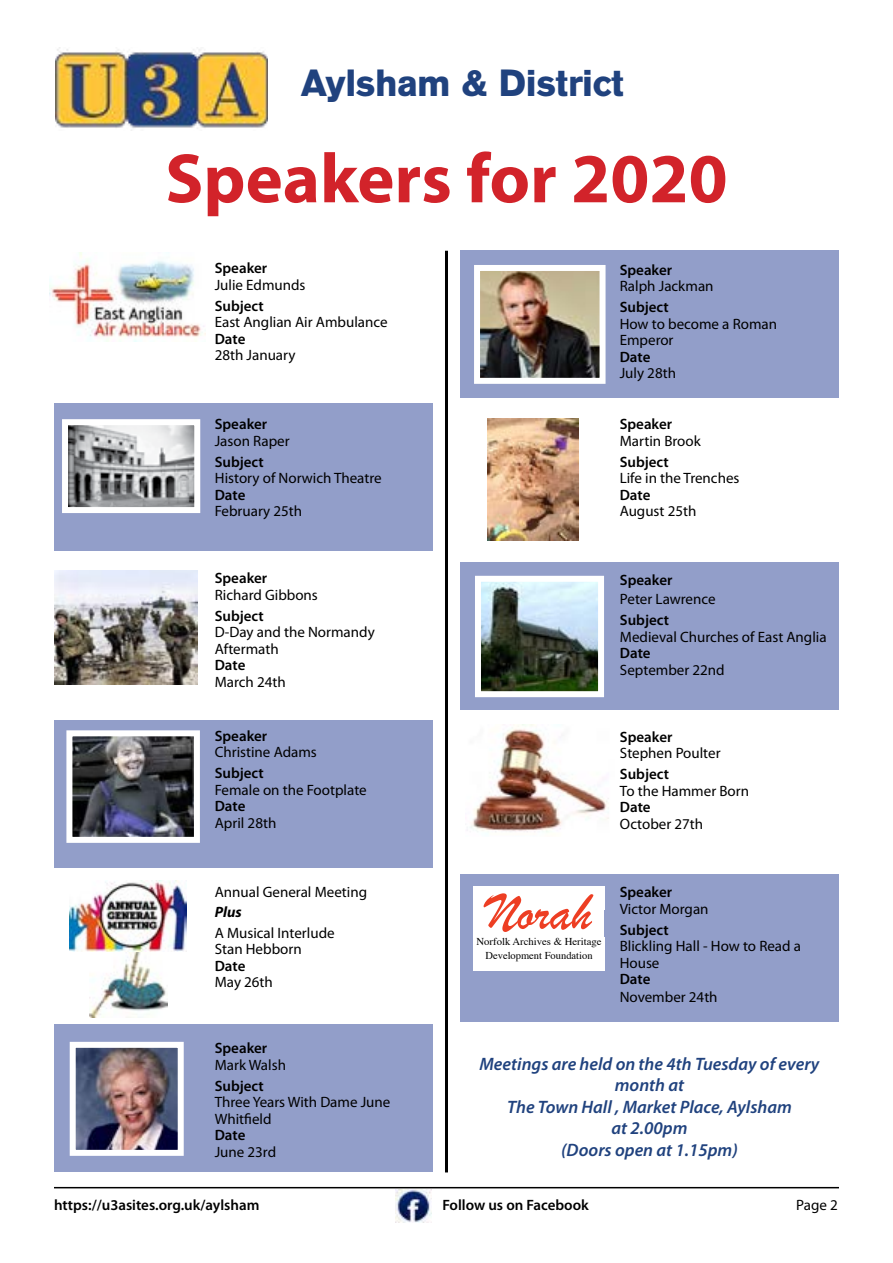
<style>
.page{position:relative;width:893px;height:1263px;background:#fff}
.page>*{position:absolute;margin:0;border:0;box-sizing:border-box;transform-origin:0 0}
.t1{font:700 70.5px "Myriad Pro";color:#d2232a}
.t2{font:54px "Brush Script";color:#ed3e23}
.t3{font:700 37.5px "AG Old Face";color:#20427e}
.t4{font:italic 600 18px/21.6px "Myriad Pro";color:#20427e;text-align:center}
.t5{font:15px/16.5px "Myriad Pro";color:#000}
.t6{font:600 15px "Myriad Pro";color:#000}
.t7{font:10.5px/13.5px "Times";color:#000;text-align:center}
.s1{font-weight:600}
.s2{font-weight:700;font-style:italic}
</style>
<div class="page">
<div style="left:54px;top:1024px;width:378px;height:147px;background:#929ec9"></div>
<div style="left:461px;top:874px;width:378px;height:147px;background:#929ec9"></div>
<div style="left:54px;top:720px;width:378px;height:148px;background:#929ec9"></div>
<div style="left:55px;top:403px;width:378px;height:148px;background:#929ec9"></div>
<div style="left:461px;top:562px;width:378px;height:147px;background:#929ec9"></div>
<div style="left:460px;top:251px;width:379px;height:147px;background:#929ec9"></div>
<img style="left:56px;top:48px;width:211px;height:80px">
<hr style="left:54px;top:1187px;width:785px;height:1px;background:#000">
<hr style="left:445px;top:251px;width:3px;height:921px;background:#000">
<img style="left:73px;top:737px;width:120px;height:99px">
<div style="left:66px;top:730px;width:134px;height:113px;border:6px solid #fff"></div>
<img style="left:50px;top:252px;width:156px;height:89px">
<img style="left:69px;top:426px;width:124px;height:80px">
<div style="left:62px;top:419px;width:138px;height:94px;border:6px solid #fff"></div>
<img style="left:54px;top:571px;width:143px;height:113px">
<img style="left:77px;top:1049px;width:100px;height:100px">
<div style="left:70px;top:1042px;width:114px;height:114px;border:6px solid #fff"></div>
<img style="left:488px;top:419px;width:91px;height:121px">
<img style="left:482px;top:583px;width:115px;height:107px">
<div style="left:475px;top:576px;width:129px;height:121px;border:6px solid #fff"></div>
<img style="left:470px;top:724px;width:139px;height:108px">
<img style="left:481px;top:272px;width:117px;height:105px">
<div style="left:474px;top:265px;width:131px;height:119px;border:6px solid #fff"></div>
<div style="left:473px;top:886px;width:132px;height:23px;background:#fff"></div>
<div style="left:474px;top:897px;width:130px;height:54px;background:#fff"></div>
<div style="left:473px;top:937px;width:132px;height:34px;background:#fff"></div>
<img style="left:90px;top:952px;width:77px;height:66px">
<img style="left:69px;top:880px;width:117px;height:72px">
<img style="left:395px;top:1189px;width:36px;height:34px">
<p class="t3" style="left:301px;top:61px;width:324px">Aylsham &amp; District</p>
<p class="t1" style="left:165px;top:139px;width:564px">Speakers for 2020</p>
<p class="t5" style="left:215px;top:260px;width:92px"><span class="s1">Speaker<br></span>Julie Edmunds</p>
<p class="t5" style="left:215px;top:298px;width:174px"><span class="s1">Subject<br></span>East Anglian Air Ambulance<br><span class="s1">Date<br></span>28th January</p>
<p class="t5" style="left:215px;top:416px;width:76px"><span class="s1">Speaker<br></span>Jason Raper</p>
<p class="t5" style="left:215px;top:454px;width:168px"><span class="s1">Subject<br></span>History of Norwich Theatre<br><span class="s1">Date<br></span>February 25th</p>
<p class="t5" style="left:215px;top:570px;width:105px"><span class="s1">Speaker<br></span>Richard Gibbons</p>
<p class="t5" style="left:215px;top:608px;width:161px"><span class="s1">Subject<br></span>D-Day and the Normandy<br>Aftermath<br><span class="s1">Date<br></span>March 24th</p>
<p class="t5" style="left:215px;top:728px;width:104px"><span class="s1">Speaker<br></span>Christine Adams</p>
<p class="t5" style="left:215px;top:765px;width:153px"><span class="s1">Subject<br></span>Female on the Footplate<br><span class="s1">Date<br></span>April 28th</p>
<p class="t5" style="left:215px;top:883px;width:154px;line-height:19.5px">Annual General Meeting<br><span class="s2">Plus</span></p>
<p class="t5" style="left:215px;top:925px;width:121px">A Musical Interlude<br>Stan Hebborn<br><span class="s1">Date<br></span>May 26th</p>
<p class="t5" style="left:215px;top:1040px;width:73px"><span class="s1">Speaker<br></span>Mark Walsh</p>
<p class="t5" style="left:215px;top:1078px;width:177px"><span class="s1">Subject<br></span>Three Years With Dame June<br>Whitfield<br><span class="s1">Date<br></span>June 23rd</p>
<p class="t5" style="left:620px;top:262px;width:95px"><span class="s1">Speaker<br></span>Ralph Jackman</p>
<p class="t5" style="left:620px;top:299px;width:159px"><span class="s1">Subject<br></span>How to become a Roman<br>Emperor<br><span class="s1">Date<br></span>July 28th</p>
<p class="t5" style="left:620px;top:416px;width:83px"><span class="s1">Speaker<br></span>Martin Brook</p>
<p class="t5" style="left:620px;top:454px;width:121px"><span class="s1">Subject<br></span>Life in the Trenches<br><span class="s1">Date<br></span>August 25th</p>
<p class="t5" style="left:620px;top:570px;width:97px;line-height:19.5px"><span class="s1">Speaker<br></span>Peter Lawrence</p>
<p class="t5" style="left:620px;top:612px;width:208px"><span class="s1">Subject<br></span>Medieval Churches of East Anglia<br><span class="s1">Date<br></span>September 22nd</p>
<p class="t5" style="left:620px;top:729px;width:102px"><span class="s1">Speaker<br></span>Stephen Poulter</p>
<p class="t5" style="left:620px;top:766px;width:131px"><span class="s1">Subject<br></span>To the Hammer Born<br><span class="s1">Date<br></span>October 27th</p>
<p class="t2" style="left:486px;top:879px;width:107px">Norah</p>
<p class="t7" style="left:476px;top:934px;width:127px">Norfolk Archives &amp; Heritage<br>Development Foundation</p>
<p class="t5" style="left:620px;top:884px;width:90px"><span class="s1">Speaker<br></span>Victor Morgan</p>
<p class="t5" style="left:620px;top:922px;width:183px"><span class="s1">Subject<br></span>Blickling Hall - How to Read a<br>House<br><span class="s1">Date</span></p>
<p class="t5" style="left:620px;top:989px;width:99px">November 24th</p>
<p class="t4" style="left:479px;top:1053px;width:341px">Meetings are held on the 4th Tuesday of every month at<br>The Town Hall , Market Place, Aylsham<br>at 2.00pm<br>(Doors open at 1.15pm)</p>
<p class="t6" style="left:54px;top:1196px;width:207px">https://u3asites.org.uk/aylsham</p>
<p class="t6" style="left:442px;top:1196px;width:148px">Follow us on Facebook</p>
<p class="t5" style="left:796px;top:1196px;width:43px">Page 2</p>
</div>
